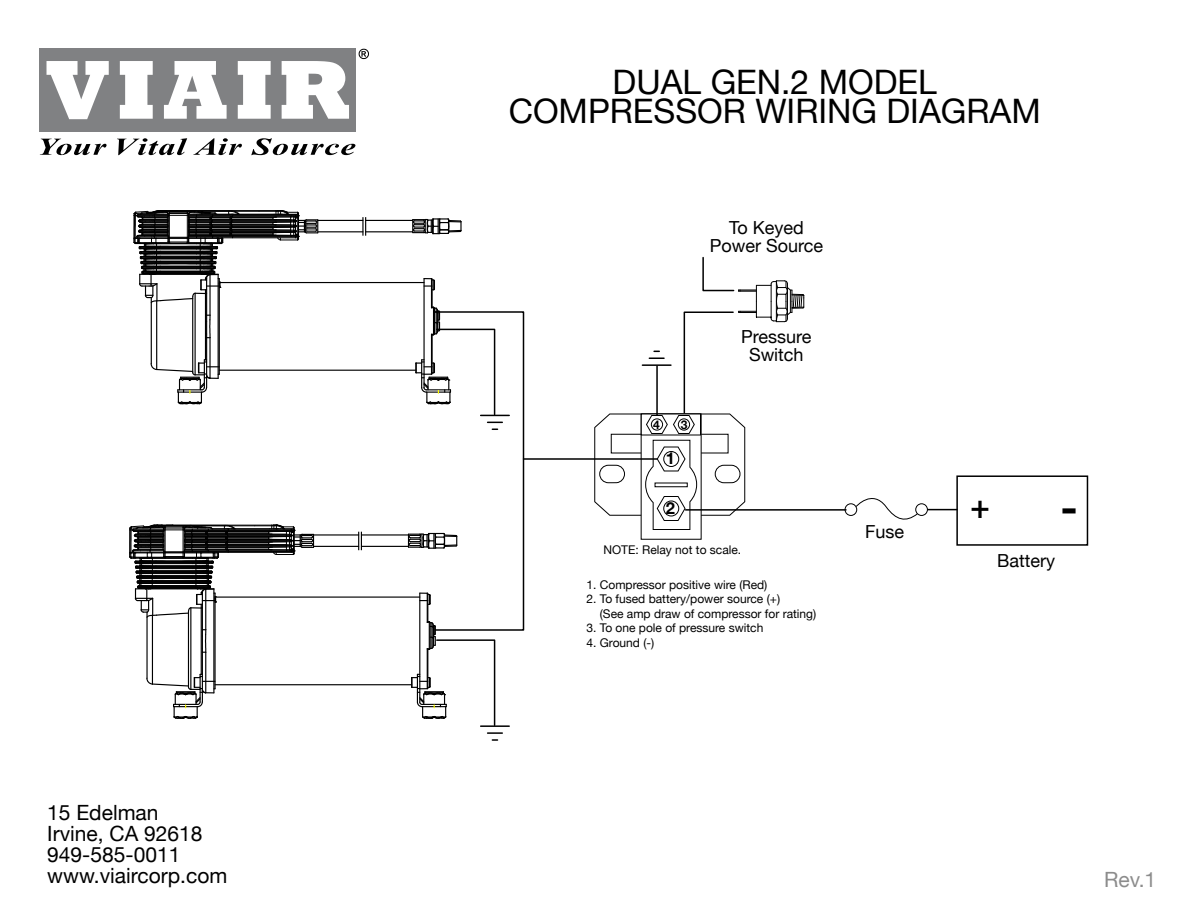
<style>
.page{position:relative;width:1188px;height:918px;background:#fff}
.page>*{position:absolute;margin:0;border:0;box-sizing:border-box;transform-origin:0 0}
.t1{font:700 49.8px "Myriad";color:#000}
.t2{font:33.75px/29.5px "Helvetica Neue";color:#000;text-align:center}
.t3{font:700 32.4px "Myriad";color:#000}
.t4{font:21px/21px "Helvetica Neue";color:#000}
.t5{font:21px "Helvetica Neue";color:#8c8c8c}
.t6{font:18px/18.1px "Helvetica Neue";color:#000;text-align:center}
.t7{font:700 16.5px "Helvetica Neue";color:#000}
.t8{font:12px/14.4px "Helvetica Neue";color:#000}
.t9{font:700 12px "Helvetica Neue";color:#000}
</style>
<div class="page">
<hr style="left:437px;top:329px;width:58px;height:1px;background:#000">
<hr style="left:494px;top:330px;width:1px;height:85px;background:#000">
<svg style="left:481px;top:415px;width:28px;height:1px"></svg>
<svg style="left:488px;top:422px;width:14px;height:1px"></svg>
<div style="left:39px;top:48px;width:317px;height:84px;background:#808183"></div>
<svg style="left:47px;top:61px;width:62px;height:58px"></svg>
<svg style="left:120px;top:61px;width:33px;height:58px"></svg>
<svg style="left:164px;top:61px;width:63px;height:58px"></svg>
<svg style="left:238px;top:61px;width:33px;height:58px"></svg>
<svg style="left:282px;top:61px;width:67px;height:58px"></svg>
<svg style="left:40px;top:139px;width:67px;height:16px"></svg>
<svg style="left:117px;top:138px;width:70px;height:17px"></svg>
<svg style="left:193px;top:138px;width:49px;height:17px"></svg>
<svg style="left:251px;top:138px;width:104px;height:17px"></svg>
<svg style="left:359px;top:49px;width:10px;height:10px"></svg>
<hr style="left:437px;top:639px;width:58px;height:2px;background:#000">
<hr style="left:494px;top:641px;width:1px;height:84px;background:#000">
<hr style="left:481px;top:725px;width:28px;height:2px;background:#000">
<svg style="left:488px;top:732px;width:14px;height:9px"></svg>
<hr style="left:923px;top:509px;width:34px;height:1px;background:#000">
<div style="left:845px;top:503px;width:12px;height:13px;border:1px solid #000;border-radius:50%"></div>
<div style="left:916px;top:504px;width:11px;height:11px;background:#fff;border-radius:50%"></div>
<div style="left:915px;top:503px;width:13px;height:13px;border:1px solid #000;border-radius:50%"></div>
<svg style="left:855px;top:498px;width:63px;height:22px"></svg>
<div style="left:956px;top:475px;width:132px;height:71px;border:2px solid #000"></div>
<div style="left:435px;top:311px;width:89px;height:320px;border:2px solid #000"></div>
<hr style="left:146px;top:612px;width:2px;height:66px;background:#000">
<hr style="left:152px;top:615px;width:1px;height:69px;background:#000">
<hr style="left:188px;top:611px;width:1px;height:76px;background:#000">
<hr style="left:190px;top:608px;width:1px;height:81px;background:#000">
<hr style="left:201px;top:604px;width:1px;height:70px;background:#000">
<hr style="left:202px;top:652px;width:1px;height:50px;background:#000">
<hr style="left:202px;top:593px;width:1px;height:37px;background:#000">
<hr style="left:205px;top:652px;width:1px;height:41px;background:#000">
<hr style="left:205px;top:589px;width:1px;height:41px;background:#000">
<hr style="left:213px;top:589px;width:1px;height:104px;background:#000">
<hr style="left:215px;top:684px;width:197px;height:1px;background:#000">
<svg style="left:202px;top:629px;width:5px;height:24px"></svg>
<hr style="left:216px;top:597px;width:204px;height:1px;background:#000">
<hr style="left:419px;top:593px;width:1px;height:109px;background:#000">
<hr style="left:427px;top:649px;width:1px;height:39px;background:#000">
<svg style="left:420px;top:592px;width:17px;height:59px"></svg>
<svg style="left:146px;top:674px;width:69px;height:45px"></svg>
<svg style="left:410px;top:674px;width:37px;height:45px"></svg>
<hr style="left:314px;top:546px;width:45px;height:1px;background:#000">
<hr style="left:314px;top:534px;width:45px;height:2px;background:#000">
<svg style="left:129px;top:524px;width:185px;height:94px"></svg>
<hr style="left:361px;top:546px;width:48px;height:1px;background:#000">
<hr style="left:361px;top:534px;width:48px;height:2px;background:#000">
<svg style="left:358px;top:532px;width:4px;height:18px"></svg>
<svg style="left:408px;top:532px;width:50px;height:18px"></svg>
<hr style="left:214px;top:593px;width:2px;height:96px;background:#000">
<svg style="left:594px;top:256px;width:211px;height:274px"></svg>
<hr style="left:524px;top:458px;width:133px;height:2px;background:#000">
<hr style="left:686px;top:509px;width:160px;height:2px;background:#000">
<hr style="left:151px;top:298px;width:1px;height:66px;background:#000">
<hr style="left:156px;top:301px;width:1px;height:69px;background:#000">
<hr style="left:192px;top:297px;width:1px;height:76px;background:#000">
<hr style="left:195px;top:293px;width:1px;height:82px;background:#000">
<hr style="left:205px;top:290px;width:1px;height:70px;background:#000">
<hr style="left:206px;top:338px;width:1px;height:50px;background:#000">
<hr style="left:206px;top:278px;width:1px;height:37px;background:#000">
<hr style="left:209px;top:338px;width:2px;height:40px;background:#000">
<hr style="left:209px;top:275px;width:2px;height:40px;background:#000">
<hr style="left:218px;top:274px;width:1px;height:104px;background:#000">
<hr style="left:219px;top:370px;width:197px;height:1px;background:#000">
<svg style="left:206px;top:314px;width:5px;height:25px"></svg>
<hr style="left:220px;top:282px;width:204px;height:1px;background:#000">
<hr style="left:423px;top:279px;width:2px;height:109px;background:#000">
<hr style="left:431px;top:335px;width:2px;height:39px;background:#000">
<svg style="left:424px;top:278px;width:17px;height:58px"></svg>
<svg style="left:150px;top:359px;width:69px;height:46px"></svg>
<svg style="left:415px;top:359px;width:36px;height:46px"></svg>
<hr style="left:318px;top:231px;width:45px;height:1px;background:#000">
<hr style="left:318px;top:220px;width:45px;height:1px;background:#000">
<svg style="left:133px;top:210px;width:185px;height:94px"></svg>
<hr style="left:366px;top:231px;width:47px;height:1px;background:#000">
<hr style="left:366px;top:220px;width:47px;height:1px;background:#000">
<svg style="left:362px;top:217px;width:4px;height:19px"></svg>
<svg style="left:412px;top:218px;width:50px;height:17px"></svg>
<hr style="left:219px;top:279px;width:1px;height:95px;background:#000">
<h3 class="t4" style="left:47px;top:803px;width:182px">15 Edelman<br>Irvine, CA 92618<br>949-585-0011 www.viaircorp.com</h3>
<h2 class="t2" style="left:509px;top:69px;width:534px">DUAL GEN.2 MODEL<br>COMPRESSOR WIRING DIAGRAM</h2>
<h3 class="t6" style="left:710px;top:219px;width:115px">To Keyed<br>Power Source</h3>
<p class="t9" style="left:653px;top:415px;width:8px">4</p>
<p class="t9" style="left:681px;top:415px;width:8px">3</p>
<h3 class="t7" style="left:666px;top:445px;width:11px">1</h3>
<h3 class="t7" style="left:666px;top:495px;width:11px">2</h3>
<h3 class="t6" style="left:741px;top:329px;width:72px">Pressure<br>Switch</h3>
<p class="t8" style="left:604px;top:543px;width:139px">NOTE: Relay not to scale.</p>
<p class="t8" style="left:586px;top:578px;width:182px">1. Compressor positive wire (Red)</p>
<p class="t8" style="left:600px;top:593px;width:218px;text-indent:-13px">2. To fused battery/power source (+)<br>(See amp draw of compressor for rating)</p>
<p class="t8" style="left:586px;top:621px;width:178px">3. To one pole of pressure switch</p>
<p class="t8" style="left:586px;top:636px;width:69px">4. Ground (-)</p>
<h3 class="t6" style="left:865px;top:523px;width:41px">Fuse</h3>
<h3 class="t3" style="left:970px;top:491px;width:21px">+</h3>
<h1 class="t1" style="left:1061px;top:481px;width:18px">-</h1>
<h3 class="t6" style="left:997px;top:552px;width:59px">Battery</h3>
<h3 class="t5" style="left:1104px;top:864px;width:54px">Rev.1</h3>
</div>
